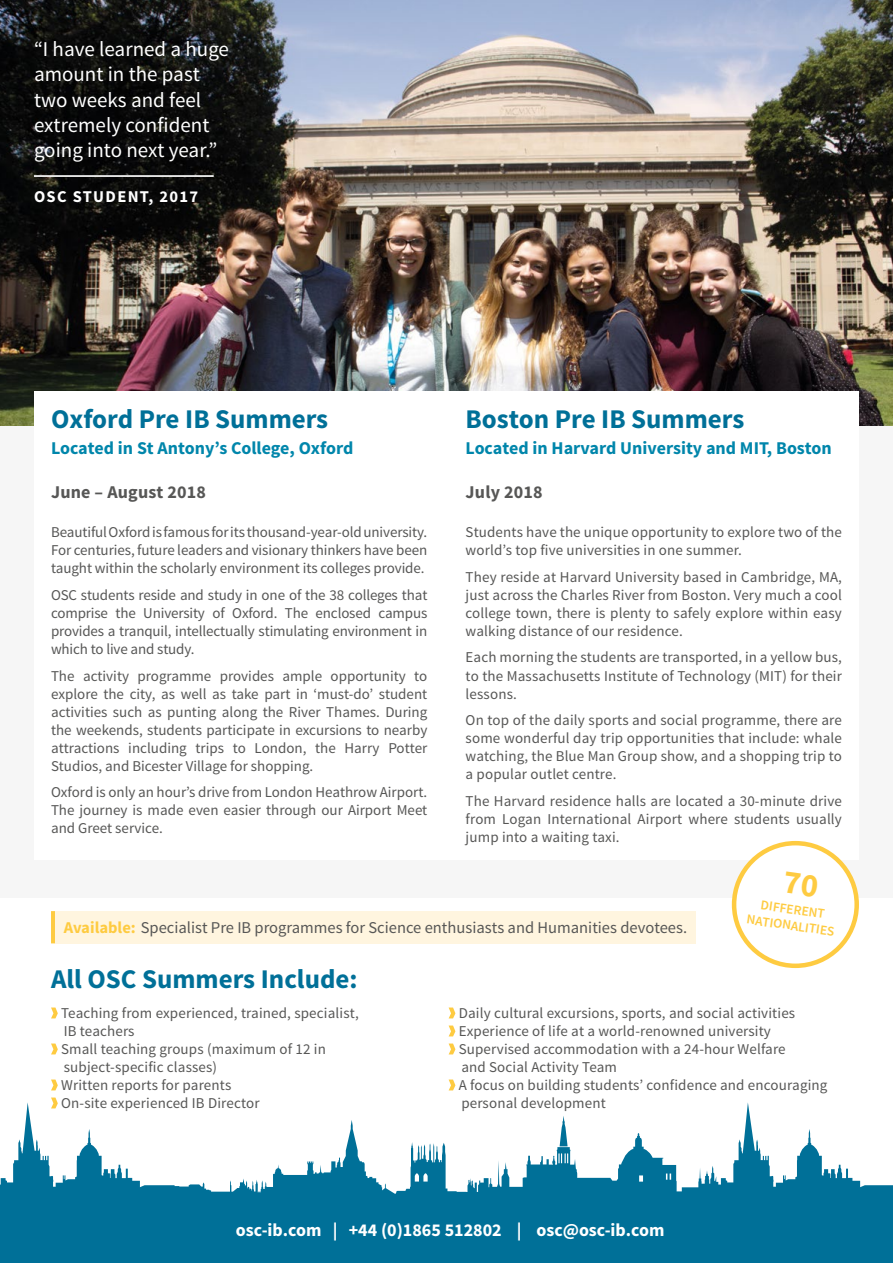
<style>
.page{position:relative;width:893px;height:1263px;background:#fff}
.page>*{position:absolute;margin:0;border:0;box-sizing:border-box;transform-origin:0 0}
.t1{font:700 27px "Source Sans Pro";color:#007098}
.t2{font:21px/25.2px "Source Sans Pro";color:#fff}
.t3{font:700 18px "Source Sans Pro";color:#0086ab}
.t4{font:700 18px "Source Sans Pro";color:#fff}
.t5{font:700 18px "Source Sans Pro";letter-spacing:.01em;color:#575756}
.t6{font:16.5px "Source Sans Pro";color:#575756}
.t7{font:700 16.5px "Source Sans Pro";letter-spacing:.08em;color:#fff}
.t8{font:15px/18px "Source Sans Pro";letter-spacing:.01em;color:#575756;text-align:justify}
.t9{font:600 13.5px/16.2px "Source Sans Pro";color:#fecb41;text-align:center}
.s1{font-weight:700;color:#fecb41}
</style>
<div class="page">
<svg style="left:51px;top:1007px;width:7px;height:11px"></svg>
<svg style="left:51px;top:1043px;width:7px;height:11px"></svg>
<svg style="left:51px;top:1079px;width:7px;height:11px"></svg>
<svg style="left:51px;top:1097px;width:7px;height:5px"></svg>
<svg style="left:449px;top:1007px;width:6px;height:11px"></svg>
<svg style="left:449px;top:1025px;width:6px;height:11px"></svg>
<svg style="left:449px;top:1043px;width:6px;height:11px"></svg>
<svg style="left:449px;top:1079px;width:6px;height:11px"></svg>
<div style="left:0;top:0;width:893px;height:897px;background:#f6f6f6"></div>
<img style="left:0;top:0;width:893px;height:425px">
<div style="left:0;top:1201px;width:893px;height:62px;background:#007098"></div>
<svg style="left:0;top:1102px;width:446px;height:99px"></svg>
<svg style="left:446px;top:1102px;width:447px;height:99px"></svg>
<hr style="left:34px;top:175px;width:180px;height:2px;background:#fff">
<div style="left:34px;top:391px;width:825px;height:468px;background:#fff"></div>
<div style="left:734px;top:843px;width:123px;height:123px;background:#fff;border-radius:50%"></div>
<div style="left:732px;top:841px;width:127px;height:127px;border:4px solid #fecb41;border-radius:50%"></div>
<div style="left:51px;top:911px;width:5px;height:32px;background:#fecb41"></div>
<div style="left:55px;top:911px;width:641px;height:32px;background:#fff5df"></div>
<h2 class="t2" style="left:34px;top:37px;width:197px">“I have learned a huge amount in the past two weeks and feel extremely confident going into next year.”</h2>
<p class="t7" style="left:34px;top:186px;width:166px">OSC STUDENT, 2017</p>
<h1 class="t1" style="left:51px;top:402px;width:279px">Oxford Pre IB Summers</h1>
<p class="t3" style="left:51px;top:437px;width:304px">Located in St Antony’s College, Oxford</p>
<p class="t5" style="left:51px;top:481px;width:157px">June – August 2018</p>
<p class="t8" style="left:51px;top:524px;width:378px">Beautiful Oxford is famous for its thousand-year-old university.<br>For centuries, future leaders and visionary thinkers have been taught within the scholarly environment its colleges provide.</p>
<p class="t8" style="left:51px;top:586px;width:378px">OSC students reside and study in one of the 38 colleges that comprise the University of Oxford. The enclosed campus provides a tranquil, intellectually stimulating environment in which to live and study.</p>
<p class="t8" style="left:51px;top:667px;width:378px">The activity programme provides ample opportunity to explore the city, as well as take part in ‘must-do’ student activities such as punting along the River Thames. During the weekends, students participate in excursions to nearby attractions including trips to London, the Harry Potter Studios, and Bicester Village for shopping.</p>
<p class="t8" style="left:51px;top:783px;width:378px">Oxford is only an hour’s drive from London Heathrow Airport.<br>The journey is made even easier through our Airport Meet and Greet service.</p>
<h1 class="t1" style="left:466px;top:402px;width:280px">Boston Pre IB Summers</h1>
<p class="t3" style="left:466px;top:437px;width:368px">Located in Harvard University and MIT, Boston</p>
<p class="t5" style="left:466px;top:481px;width:79px">July 2018</p>
<p class="t8" style="left:466px;top:524px;width:378px">Students have the unique opportunity to explore two of the world’s top five universities in one summer.</p>
<p class="t8" style="left:466px;top:568px;width:378px">They reside at Harvard University based in Cambridge, MA, just across the Charles River from Boston. Very much a cool college town, there is plenty to safely explore within easy walking distance of our residence.</p>
<p class="t8" style="left:466px;top:649px;width:378px">Each morning the students are transported, in a yellow bus, to the Massachusetts Institute of Technology (MIT) for their lessons.</p>
<p class="t8" style="left:466px;top:711px;width:378px">On top of the daily sports and social programme, there are some wonderful day trip opportunities that include: whale watching, the Blue Man Group show, and a shopping trip to a popular outlet centre.</p>
<p class="t8" style="left:466px;top:792px;width:378px">The Harvard residence halls are located a 30-minute drive from Logan International Airport where students usually jump into a waiting taxi.</p>
<p class="t6" style="left:64px;top:918px;width:625px"><span class="s1">Available:</span> Specialist Pre IB programmes for Science enthusiasts and Humanities devotees.</p>
<p class="t9" style="left:750px;top:895px;width:90px;rotate:8deg">DIFFERENT<br>NATIONALITIES</p>
<h1 class="t1" style="left:51px;top:961px;width:308px">All OSC Summers Include:</h1>
<p class="t8" style="left:61px;top:1005px;width:299px;text-align:left">Teaching from experienced, trained, specialist,<br>IB teachers<br>Small teaching groups (maximum of 12 in subject-specific classes)<br>Written reports for parents<br>On-site experienced IB Director</p>
<p class="t8" style="left:459px;top:1005px;width:370px;text-align:left">Daily cultural excursions, sports, and social activities Experience of life at a world-renowned university Supervised accommodation with a 24-hour Welfare<br>and Social Activity Team<br>A focus on building students’ confidence and encouraging personal development</p>
<p class="t4" style="left:236px;top:1218px;width:430px">osc-ib.com | +44 (0)1865 512802 | osc@osc-ib.com</p>
</div>
